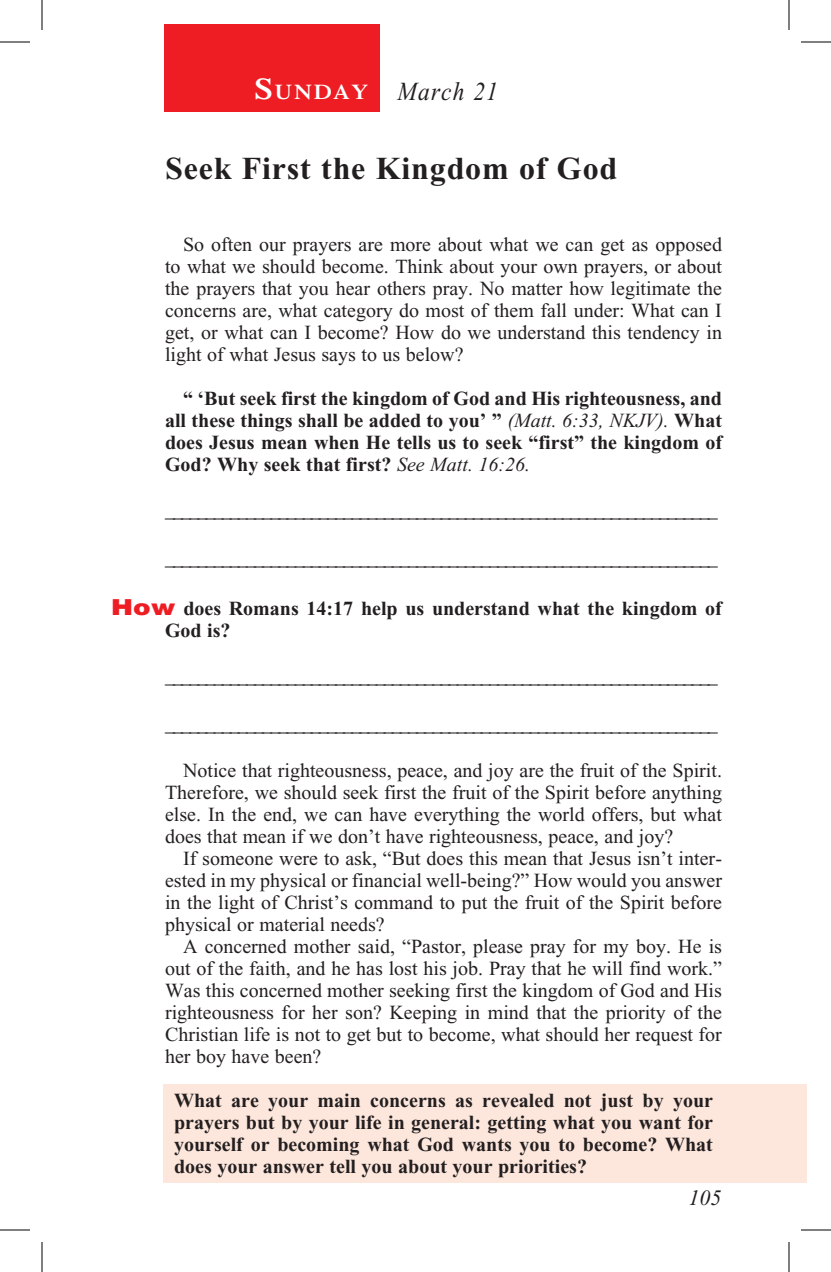
<style>
.page{position:relative;width:831px;height:1272px;background:#fff}
.page>*{position:absolute;margin:0;border:0;box-sizing:border-box;transform-origin:0 0}
._01-Daily_head{font:700 32px "Times New Roman";letter-spacing:.025em;color:#231f20}
._00-Month-Day{font:italic 26px "Times New Roman";letter-spacing:.05em;color:#231f20;scale:.9 1}
.t1{font:italic 22px "Times New Roman";color:#231f20}
.t2{font:600 21px "Times";letter-spacing:.07em;color:#fff;scale:1.1 1}
._4-Body_Copy{font:20px/22px "Times New Roman";color:#231f20;text-align:justify}
.Ruled_lines_w_text{font:italic 20px "Times New Roman";color:#231f20}
._4-Body_Copy-2{font:700 20px/22px "Times New Roman";color:#231f20;text-align:justify}
.x-screened_box-text{font:700 20px/22px "Times New Roman";color:#231f20;text-align:justify}
._6-question{font:700 20px/22px "Times New Roman";color:#231f20}
.s1{font-size:30px}
.s2{font-weight:400;font-style:italic}
.s3{font-family:"Helvetica";font-weight:900;font-size:22px;color:#ee1d23}
</style>
<div class="page">
<div style="left:163px;top:1085px;width:644px;height:98px;background:#fde7dc"></div>
<div style="left:165px;top:24px;width:215px;height:87px;background:#ee1d23"></div>
<hr style="left:0;top:42px;width:30px;height:1px;background:#000">
<hr style="left:801px;top:42px;width:30px;height:1px;background:#000">
<hr style="left:0;top:1230px;width:30px;height:1px;background:#000">
<hr style="left:801px;top:1230px;width:30px;height:1px;background:#000">
<hr style="left:42px;top:0;width:1px;height:30px;background:#000">
<hr style="left:42px;top:1242px;width:1px;height:30px;background:#000">
<hr style="left:789px;top:0;width:1px;height:30px;background:#000">
<hr style="left:789px;top:1242px;width:1px;height:30px;background:#000">
<p class="t2" style="left:254px;top:80px;width:105px"><span class="s1">S</span>UNDAY</p>
<p class="_00-Month-Day" style="left:397px;top:77px;width:113px">March 21</p>
<p class="_01-Daily_head" style="left:165px;top:150px;width:454px">Seek First the Kingdom of God</p>
<p class="_4-Body_Copy" style="left:165px;top:233px;width:558px;text-indent:18px">So often our prayers are more about what we can get as opposed to what we should become. Think about your own prayers, or about the prayers that you hear others pray. No matter how legitimate the concerns are, what category do most of them fall under: What can I get, or what can I become? How do we understand this tendency in light of what Jesus says to us below?</p>
<p class="_4-Body_Copy-2" style="left:165px;top:387px;width:558px;text-indent:18px">“ ‘But seek first the kingdom of God and His righteousness, and all these things shall be added to you’ ” <span class="s2">(Matt. 6:33, NKJV).</span> What does Jesus mean when He tells us to seek “first” the kingdom of God? Why seek that first? <span class="s2">See Matt. 16:26.</span></p>
<p class="Ruled_lines_w_text" style="left:165px;top:499px;width:554px">____________________________________________________________________</p>
<p class="Ruled_lines_w_text" style="left:165px;top:547px;width:554px">____________________________________________________________________</p>
<p class="_6-question" style="left:165px;top:597px;width:558px;text-indent:-54px"><span class="s3">How</span> does Romans 14:17 help us understand what the kingdom of<br>God is?</p>
<p class="Ruled_lines_w_text" style="left:165px;top:666px;width:554px">____________________________________________________________________</p>
<p class="Ruled_lines_w_text" style="left:165px;top:714px;width:554px">____________________________________________________________________</p>
<p class="_4-Body_Copy" style="left:165px;top:759px;width:558px;text-indent:18px">Notice that righteousness, peace, and joy are the fruit of the Spirit.<br>Therefore, we should seek first the fruit of the Spirit before anything else. In the end, we can have everything the world offers, but what does that mean if we don’t have righteousness, peace, and joy?</p>
<p class="_4-Body_Copy" style="left:165px;top:847px;width:558px;text-indent:18px">If someone were to ask, “But does this mean that Jesus isn’t inter&shy;ested in my physical or financial well-being?” How would you answer in the light of Christ’s command to put the fruit of the Spirit before physical or material needs?</p>
<p class="_4-Body_Copy" style="left:165px;top:935px;width:558px;text-indent:18px">A concerned mother said, “Pastor, please pray for my boy. He is out of the faith, and he has lost his job. Pray that he will find work.” Was this concerned mother seeking first the kingdom of God and His righteousness for her son? Keeping in mind that the priority of the Christian life is not to get but to become, what should her request for her boy have been?</p>
<p class="x-screened_box-text" style="left:174px;top:1089px;width:540px">What are your main concerns as revealed not just by your prayers but by your life in general: getting what you want for yourself or becoming what God wants you to become? What does your answer tell you about your priorities?</p>
<p class="t1" style="left:689px;top:1186px;width:34px">105</p>
</div>
